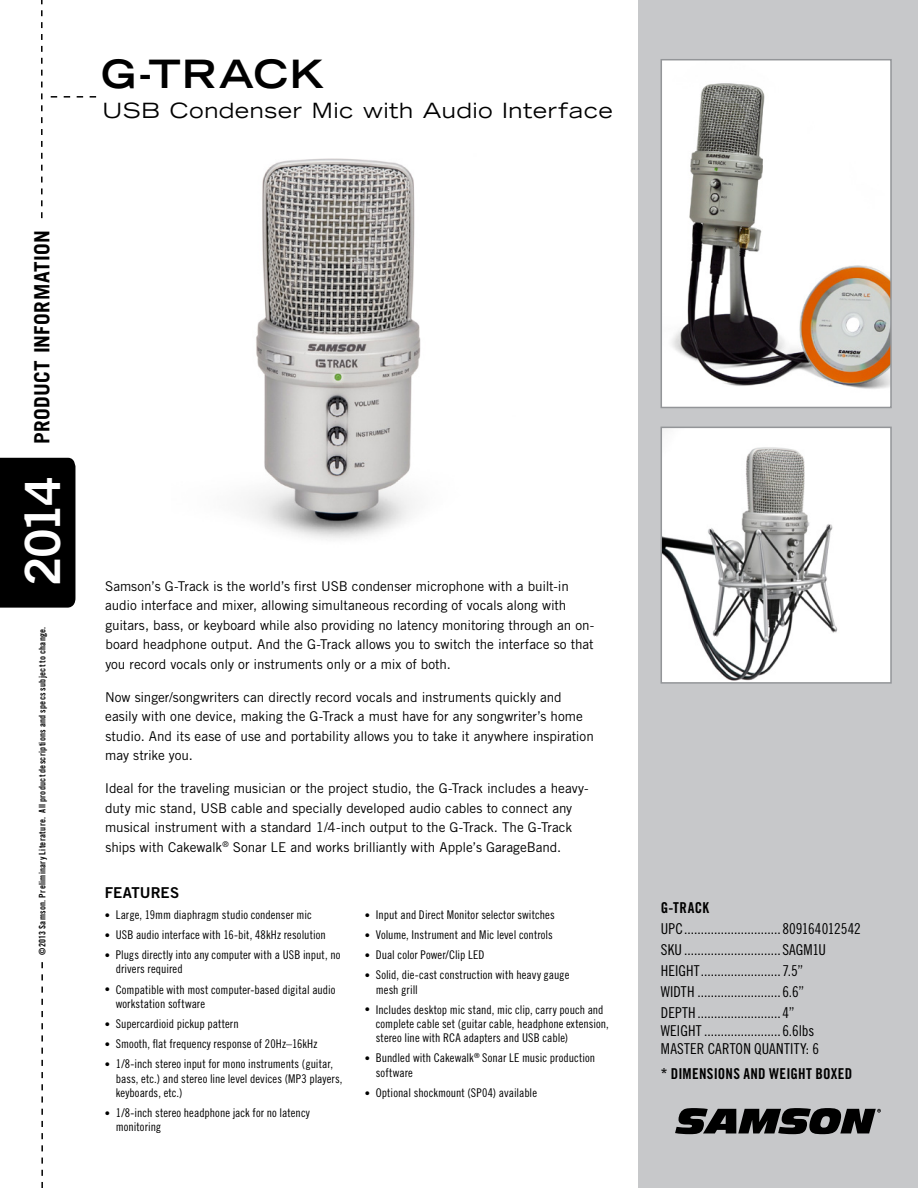
<style>
.page{position:relative;width:918px;height:1188px;background:#fff}
.page>*{position:absolute;margin:0;border:0;box-sizing:border-box;transform-origin:0 0}
.t1{font:48.6px "Trade Gothic LT Std Bd 2";color:#fff}
.Product_Name{font:700 expanded 39px "Trade Gothic LH";letter-spacing:.035em;color:#000}
.Sub_Head{font:expanded 21px "Trade Gothic LH";letter-spacing:.035em;color:#000}
.t2{font:700 21px "Trade Gothic LT Std";letter-spacing:.015em;color:#000}
.Captions{font:15px/21px "Trade Gothic LT Std Cn 18";letter-spacing:.01em;color:#000}
.Captions-2{font:15px "Trade Gothic LT Std Bd Cn 20";letter-spacing:.015em;color:#000}
.New_Product_Intro{font:15px "Trade Gothic LT Std Bd 2";letter-spacing:.005em;color:#000}
.Body{font:13.5px/19.5px "Trade Gothic LT Std";letter-spacing:-.005em;color:#000}
.t3{font:12px/14.4px "Trade Gothic LT Std Cn 18";letter-spacing:.005em;color:#000}
.t4{font:9px "Trade Gothic LT Std Bd Cn 20";letter-spacing:.03em;color:#000}
.s1{font-size:10.5px}
.s2{font-family:"Trade Gothic LT Std Bd Cn 20"}
</style>
<div class="page">
<div style="left:638px;top:0;width:280px;height:1188px;background:#c7c8ca"></div>
<svg style="left:41px;top:0;width:2px;height:218px"></svg>
<svg style="left:51px;top:96px;width:45px;height:2px"></svg>
<div style="left:0;top:458px;width:75px;height:150px;background:#000"></div>
<svg style="left:675px;top:1108px;width:206px;height:26px"></svg>
<svg style="left:41px;top:962px;width:2px;height:226px"></svg>
<img style="left:664px;top:62px;width:225px;height:343px">
<div style="left:661px;top:59px;width:231px;height:349px;border:2px solid #939598"></div>
<div style="left:661px;top:427px;width:230px;height:256px;background:#fff"></div>
<img style="left:664px;top:447px;width:174px;height:234px">
<div style="left:661px;top:427px;width:231px;height:257px;border:2px solid #939598"></div>
<img style="left:247px;top:158px;width:174px;height:382px">
<p class="Product_Name" style="left:101px;top:48px;width:225px">G-TRACK</p>
<p class="Sub_Head" style="left:103px;top:97px;width:512px">USB Condenser Mic with Audio Interface</p>
<h3 class="t2" style="left:29px;top:444px;width:215px;rotate:-90deg">PRODUCT INFORMATION</h3>
<h1 class="t1" style="left:13px;top:586px;width:111px;rotate:-90deg">2014</h1>
<p class="t4" style="left:37px;top:955px;width:330px;rotate:-90deg">©2013 Samson. Preliminary Literature. All product descriptions and specs subject to change.</p>
<p class="Body" style="left:105px;top:576px;width:491px">Samson’s G-Track is the world’s first USB condenser microphone with a built-in audio interface and mixer, allowing simultaneous recording of vocals along with guitars, bass, or keyboard while also providing no latency monitoring through an on&shy;board headphone output. And the G-Track allows you to switch the interface so that you record vocals only or instruments only or a mix of both.</p>
<p class="Body" style="left:105px;top:687px;width:490px">Now singer/songwriters can directly record vocals and instruments quickly and easily with one device, making the G-Track a must have for any songwriter’s home studio. And its ease of use and portability allows you to take it anywhere inspiration may strike you.</p>
<p class="Body" style="left:105px;top:779px;width:485px">Ideal for the traveling musician or the project studio, the G-Track includes a heavy&shy;duty mic stand, USB cable and specially developed audio cables to connect any musical instrument with a standard 1/4-inch output to the G-Track. The G-Track ships with Cakewalk<sup>®</sup> Sonar LE and works brilliantly with Apple’s GarageBand.</p>
<p class="New_Product_Intro" style="left:105px;top:883px;width:76px">FEATURES</p>
<p class="t3" style="left:105px;top:907px;width:209px"><span class="s1">•</span> Large, 19mm diaphragm studio condenser mic</p>
<p class="t3" style="left:105px;top:927px;width:223px"><span class="s1">•</span> USB audio interface with 16-bit, 48kHz resolution</p>
<p class="t3" style="left:116px;top:947px;width:226px;text-indent:-11px"><span class="s1">•</span> Plugs directly into any computer with a USB input, no drivers required</p>
<p class="t3" style="left:116px;top:982px;width:221px;text-indent:-11px"><span class="s1">•</span> Compatible with most computer-based digital audio workstation software</p>
<p class="t3" style="left:105px;top:1016px;width:136px"><span class="s1">•</span> Supercardioid pickup pattern</p>
<p class="t3" style="left:105px;top:1036px;width:214px"><span class="s1">•</span> Smooth, flat frequency response of 20Hz–16kHz</p>
<p class="t3" style="left:116px;top:1057px;width:228px;text-indent:-11px"><span class="s1">•</span> 1/8-inch stereo input for mono instruments (guitar, bass, etc.) and stereo line level devices (MP3 players, keyboards, etc.)</p>
<p class="t3" style="left:116px;top:1105px;width:196px;text-indent:-11px"><span class="s1">•</span> 1/8-inch stereo headphone jack for no latency monitoring</p>
<p class="t3" style="left:365px;top:907px;width:191px"><span class="s1">•</span> Input and Direct Monitor selector switches</p>
<p class="t3" style="left:365px;top:927px;width:190px"><span class="s1">•</span> Volume, Instrument and Mic level controls</p>
<p class="t3" style="left:365px;top:947px;width:121px"><span class="s1">•</span> Dual color Power/Clip LED</p>
<p class="t3" style="left:376px;top:967px;width:195px;text-indent:-11px"><span class="s1">•</span> Solid, die-cast construction with heavy gauge mesh grill</p>
<p class="t3" style="left:376px;top:1002px;width:235px;text-indent:-11px"><span class="s1">•</span> Includes desktop mic stand, mic clip, carry pouch and complete cable set (guitar cable, headphone extension, stereo line with RCA adapters and USB cable)</p>
<p class="t3" style="left:376px;top:1051px;width:221px;text-indent:-11px"><span class="s1">•</span> Bundled with Cakewalk<sup>®</sup> Sonar LE music production software</p>
<p class="t3" style="left:365px;top:1085px;width:174px"><span class="s1">•</span> Optional shockmount (SP04) available</p>
<p class="Captions" style="left:661px;top:897px;width:202px"><span class="s2">G-TRACK </span>UPC.............................809164012542<br>SKU .............................SAGM1U HEIGHT........................7.5”<br>WIDTH .........................6.6” DEPTH.........................4”</p>
<p class="Captions" style="left:661px;top:1021px;width:160px;line-height:18px">WEIGHT .......................6.6lbs<br>MASTER CARTON QUANTITY: 6</p>
<p class="Captions-2" style="left:661px;top:1064px;width:193px">* DIMENSIONS AND WEIGHT BOXED</p>
</div>
